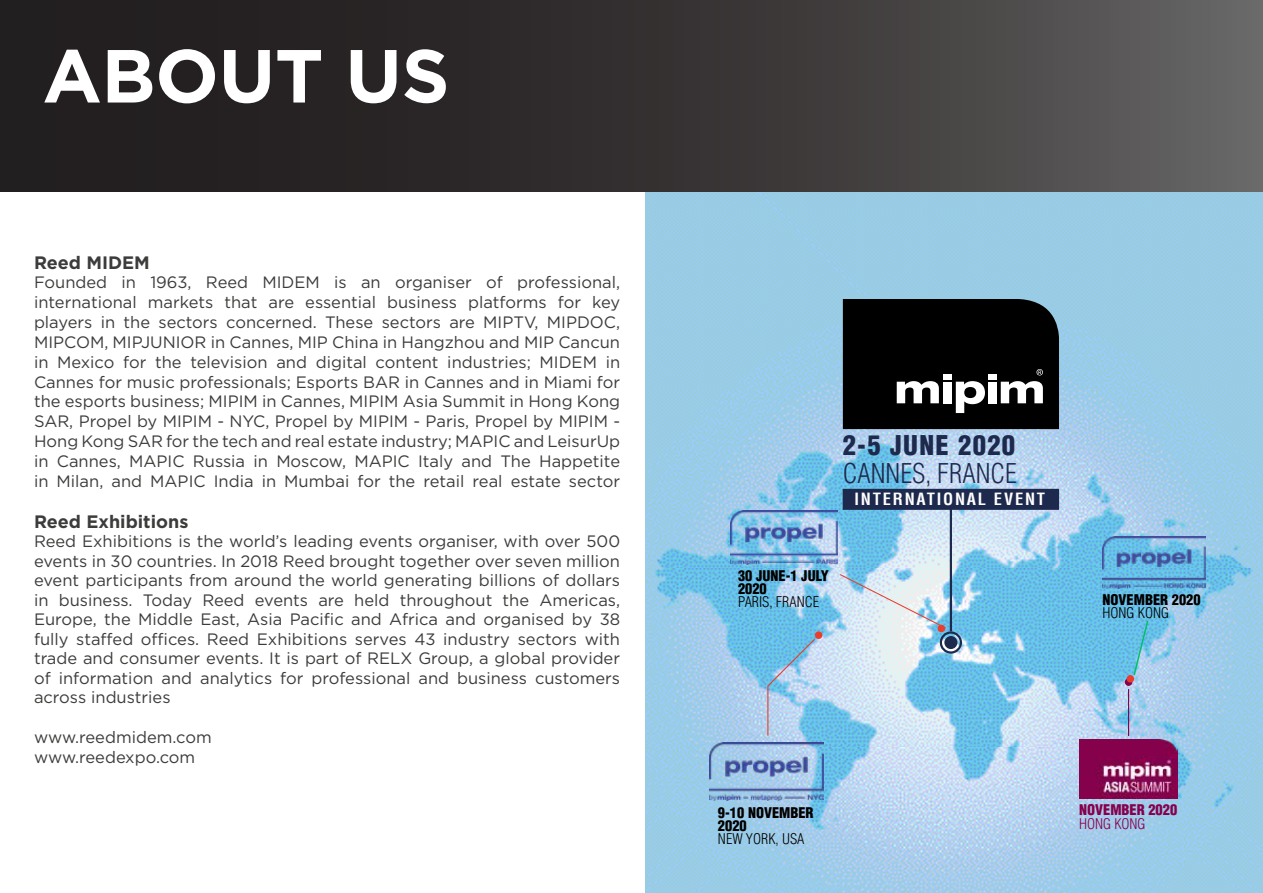
<style>
.page{position:relative;width:1263px;height:893px;background:#fff}
.page>*{position:absolute;margin:0;border:0;box-sizing:border-box;transform-origin:0 0}
.t1{font:700 75px "Gotham";letter-spacing:-.005em;color:#fff}
.t2{font:300 condensed 26.55px "Helvetica LT Std";color:#1e2a4d}
.t3{font:900 condensed 26.55px "Helvetica LT Std";letter-spacing:.05em;color:#1e2a4d}
.t4{font:700 18px "Gotham";color:#3c3c3b}
.t5{font:16.5px/19.8px "Gotham";color:#3c3c3b;text-align:justify}
.t6{font:700 16.5px "Helvetica LT Std Cond";letter-spacing:.11em;color:#fff}
.t7{font:900 condensed 14.4px/13.4px "Helvetica LT Std";color:#000}
.t8{font:300 condensed 14.4px "Helvetica LT Std";color:#000}
.t9{font:900 condensed 14.4px "Helvetica LT Std";color:#85004d}
.t10{font:300 condensed 14.4px "Helvetica LT Std";color:#85004d}
</style>
<div class="page">
<img style="left:646px;top:191px;width:617px;height:702px">
<div style="left:0;top:0;width:1263px;height:191px;background:linear-gradient(to right,#161113,#5d5b5b)"></div>
<svg style="left:843px;top:299px;width:216px;height:130px;background:#171718"></svg>
<div style="left:940px;top:631px;width:22px;height:23px;border:2px solid #1e2a4d;border-radius:50%"></div>
<div style="left:1125px;top:678px;width:7px;height:8px;background:#85004d;border-radius:50%"></div>
<hr style="left:1128px;top:689px;width:1px;height:47px;background:#85004d">
<div style="left:944px;top:636px;width:13px;height:13px;background:#1e2a4d;border-radius:50%"></div>
<div style="left:843px;top:489px;width:216px;height:21px;background:#1e2a4d"></div>
<svg style="left:839px;top:573px;width:108px;height:56px;background:#d3e4ee"></svg>
<div style="left:815px;top:631px;width:7px;height:8px;background:#e83e30;border-radius:50%"></div>
<img style="left:1079px;top:739px;width:99px;height:60px">
<svg style="left:767px;top:638px;width:49px;height:99px;background:#9ac9e8"></svg>
<img style="left:709px;top:743px;width:115px;height:57px">
<div style="left:937px;top:625px;width:8px;height:7px;background:#e83e30;border-radius:50%"></div>
<img style="left:730px;top:510px;width:107px;height:54px">
<hr style="left:950px;top:507px;width:2px;height:124px;background:#1e2a4d">
<div style="left:1126px;top:675px;width:8px;height:8px;background:#e83e30;border-radius:50%"></div>
<img style="left:1102px;top:537px;width:103px;height:51px">
<svg style="left:1132px;top:619px;width:17px;height:58px"></svg>
<h1 class="t1" style="left:43px;top:26px;width:409px">ABOUT US</h1>
<p class="t4" style="left:34px;top:250px;width:117px">Reed MIDEM</p>
<p class="t5" style="left:34px;top:272px;width:588px">Founded in 1963, Reed MIDEM is an organiser of professional, international markets that are essential business platforms for key players in the sectors concerned. These sectors are MIPTV, MIPDOC, MIPCOM, MIPJUNIOR in Cannes, MIP China in Hangzhou and MIP Cancun in Mexico for the television and digital content industries; MIDEM in Cannes for music professionals; Esports BAR in Cannes and in Miami for the esports business; MIPIM in Cannes, MIPIM Asia Summit in Hong Kong SAR, Propel by MIPIM - NYC, Propel by MIPIM - Paris, Propel by MIPIM - Hong Kong SAR for the tech and real estate industry; MAPIC and LeisurUp in Cannes, MAPIC Russia in Moscow, MAPIC Italy and The Happetite in Milan, and MAPIC India in Mumbai for the retail real estate sector</p>
<p class="t4" style="left:34px;top:510px;width:156px">Reed Exhibitions</p>
<p class="t5" style="left:34px;top:531px;width:588px">Reed Exhibitions is the world’s leading events organiser, with over 500 events in 30 countries. In 2018 Reed brought together over seven million event participants from around the world generating billions of dollars in business. Today Reed events are held throughout the Americas, Europe, the Middle East, Asia Pacific and Africa and organised by 38 fully staffed offices. Reed Exhibitions serves 43 industry sectors with trade and consumer events. It is part of RELX Group, a global provider of information and analytics for professional and business customers across industries</p>
<p class="t5" style="left:34px;top:727px;width:179px">www.reedmidem.com www.reedexpo.com</p>
<h2 class="t3" style="left:843px;top:428px;width:174px">2-5 JUNE 2020</h2>
<h2 class="t2" style="left:843px;top:456px;width:176px">CANNES, FRANCE</h2>
<p class="t6" style="left:854px;top:488px;width:192px">INTERNATIONAL EVENT</p>
<p class="t7" style="left:738px;top:569px;width:92px">30 JUNE-1 JULY<br>2020</p>
<p class="t8" style="left:738px;top:593px;width:83px">PARIS, FRANCE</p>
<p class="t7" style="left:1102px;top:593px;width:100px">NOVEMBER 2020</p>
<p class="t8" style="left:1102px;top:604px;width:68px">HONG KONG</p>
<p class="t7" style="left:718px;top:806px;width:97px">9-10 NOVEMBER<br>2020</p>
<p class="t8" style="left:718px;top:830px;width:88px">NEW YORK, USA</p>
<p class="t9" style="left:1079px;top:801px;width:100px">NOVEMBER 2020</p>
<p class="t10" style="left:1079px;top:814px;width:68px">HONG KONG</p>
</div>
